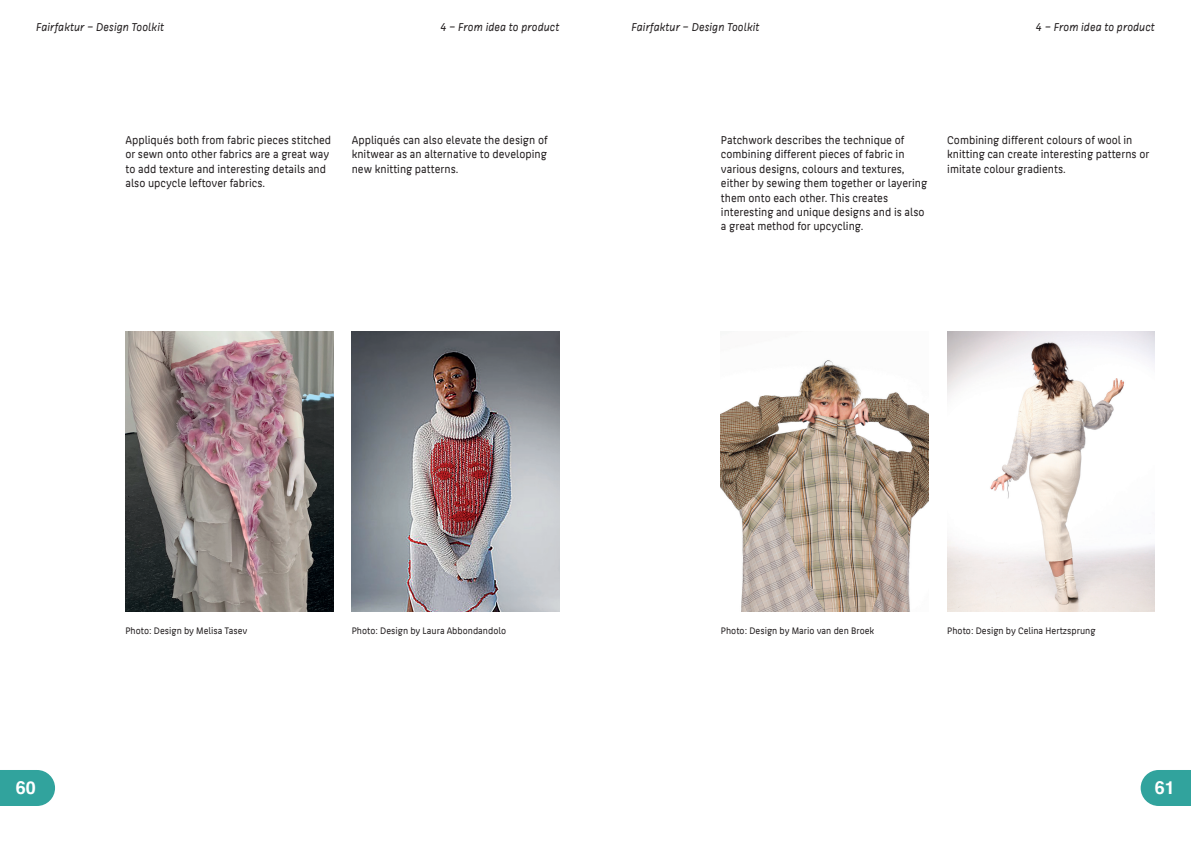
<style>
.page{position:relative;width:1191px;height:842px;background:#fff}
.page>*{position:absolute;margin:0;border:0;box-sizing:border-box;transform-origin:0 0}
.t1{font:700 18px "Helvetica";color:#fff}
.t2{font:12px/14.4px "HTW Berlin Office";color:#231f20}
.t3{font:italic 12px "HTW Berlin Office";color:#231f20}
.t4{font:10px "HTW Berlin Office";color:#231f20}
</style>
<div class="page">
<svg style="left:0;top:770px;width:55px;height:36px;background:#3fa9a3"></svg>
<svg style="left:1140px;top:770px;width:51px;height:36px;background:#43aba5"></svg>
<img style="left:125px;top:331px;width:208px;height:281px">
<img style="left:352px;top:331px;width:207px;height:281px">
<img style="left:721px;top:360px;width:207px;height:252px">
<img style="left:947px;top:331px;width:208px;height:281px">
<p class="t3" style="left:36px;top:20px;width:130px">Fairfaktur – Design Toolkit</p>
<p class="t3" style="left:631px;top:20px;width:130px">Fairfaktur – Design Toolkit</p>
<p class="t3" style="left:440px;top:20px;width:121px">4 – From idea to product</p>
<p class="t3" style="left:1035px;top:20px;width:121px">4 – From idea to product</p>
<p class="t2" style="left:125px;top:133px;width:207px">Appliqués both from fabric pieces stitched or sewn onto other fabrics are a great way to add texture and interesting details and also upcycle leftover fabrics.</p>
<p class="t2" style="left:352px;top:133px;width:197px;text-align:justify">Appliqués can also elevate the design of knitwear as an alternative to developing new knitting patterns.</p>
<p class="t4" style="left:125px;top:625px;width:123px">Photo: Design by Melisa Tasev</p>
<p class="t4" style="left:352px;top:625px;width:156px">Photo: Design by Laura Abbondandolo</p>
<p class="t2" style="left:721px;top:133px;width:208px">Patchwork describes the technique of combining different pieces of fabric in various designs, colours and textures, either by sewing them together or layering them onto each other. This creates interesting and unique designs and is also a great method for upcycling.</p>
<p class="t2" style="left:947px;top:133px;width:204px">Combining different colours of wool in knitting can create interesting patterns or imitate colour gradients.</p>
<p class="t4" style="left:721px;top:625px;width:155px">Photo: Design by Mario van den Broek</p>
<p class="t4" style="left:947px;top:625px;width:150px">Photo: Design by Celina Hertzsprung</p>
<h1 class="t1" style="left:16px;top:777px;width:22px">60</h1>
<h1 class="t1" style="left:1155px;top:777px;width:22px">61</h1>
</div>
